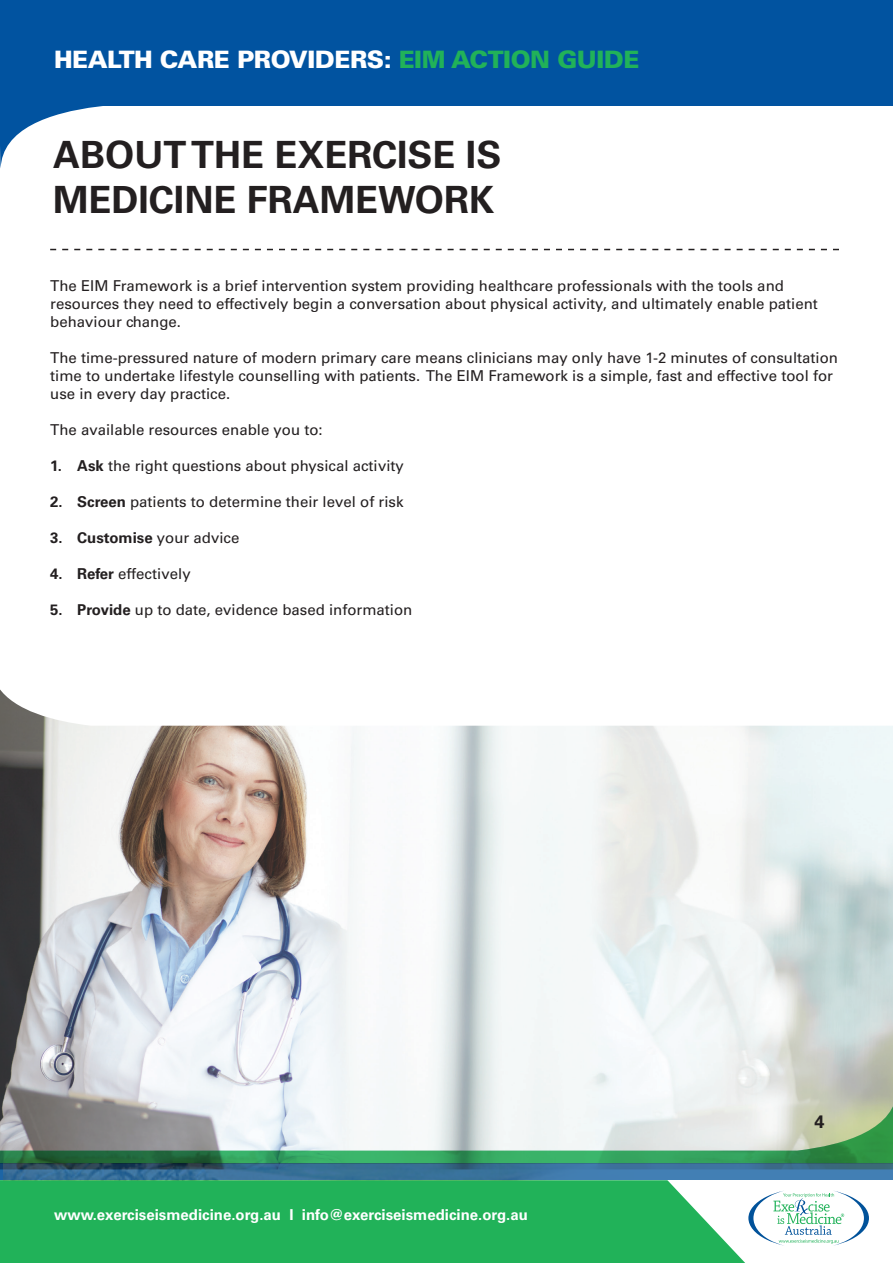
<style>
.page{position:relative;width:893px;height:1263px;background:#fff}
.page>*{position:absolute;margin:0;border:0;box-sizing:border-box;transform-origin:0 0}
.t1{font:700 37.5px/45px "Univers LT Std";color:#231f20}
.t2{font:900 24px "Univers LT Std";letter-spacing:-.02em;color:#fff}
.t3{font:700 18px "Univers LT Std";color:#231f20}
.t4{font:15px/18px "Univers LT Std";color:#231f20}
.t5{font:700 15px "Univers LT Std";color:#fff}
.t6{font:700 15px "Univers LT Std";color:#231f20}
.s1{color:#21b259}
.s2{font-weight:700}
.s3{font-weight:400}
</style>
<div class="page">
<img style="left:0;top:689px;width:893px;height:399px">
<div style="left:0;top:1180px;width:745px;height:83px;background:#21b259"></div>
<svg style="left:0;top:1088px;width:893px;height:75px"></svg>
<svg style="left:0;top:1163px;width:893px;height:17px;background:#386d96"></svg>
<svg style="left:50px;top:249px;width:789px;height:1px"></svg>
<svg style="left:0;top:105px;width:221px;height:63px"></svg>
<div style="left:0;top:0;width:893px;height:105px;background:#0153a0"></div>
<svg style="left:748px;top:1190px;width:121px;height:56px"></svg>
<h2 class="t2" style="left:54px;top:45px;width:587px">HEALTH CARE PROVIDERS: <span class="s1">EIM ACTION GUIDE</span></h2>
<h1 class="t1" style="left:53px;top:133px;width:450px">ABOUT THE EXERCISE IS<br>MEDICINE FRAMEWORK</h1>
<p class="t4" style="left:50px;top:277px;width:769px">The EIM Framework is a brief intervention system providing healthcare professionals with the tools and resources they need to effectively begin a conversation about physical activity, and ultimately enable patient behaviour change.</p>
<p class="t4" style="left:50px;top:349px;width:789px">The time-pressured nature of modern primary care means clinicians may only have 1-2 minutes of consultation time to undertake lifestyle counselling with patients. The EIM Framework is a simple, fast and effective tool for use in every day practice.</p>
<p class="t4" style="left:50px;top:421px;width:274px">The available resources enable you to:</p>
<p class="t4" style="left:50px;top:457px;width:355px"><span class="s2">1. Ask</span> the right questions about physical activity</p>
<p class="t4" style="left:50px;top:493px;width:355px"><span class="s2">2. Screen</span> patients to determine their level of risk</p>
<p class="t6" style="left:50px;top:529px;width:191px">3. Customise <span class="s3">your advice</span></p>
<p class="t4" style="left:50px;top:565px;width:142px"><span class="s2">4. Refer</span> effectively</p>
<p class="t4" style="left:50px;top:601px;width:364px"><span class="s2">5. Provide</span> up to date, evidence based information</p>
<p class="t5" style="left:54px;top:1206px;width:475px">www.exerciseismedicine.org.au I info@exerciseismedicine.org.au</p>
<p class="t3" style="left:814px;top:1111px;width:12px">4</p>
</div>
